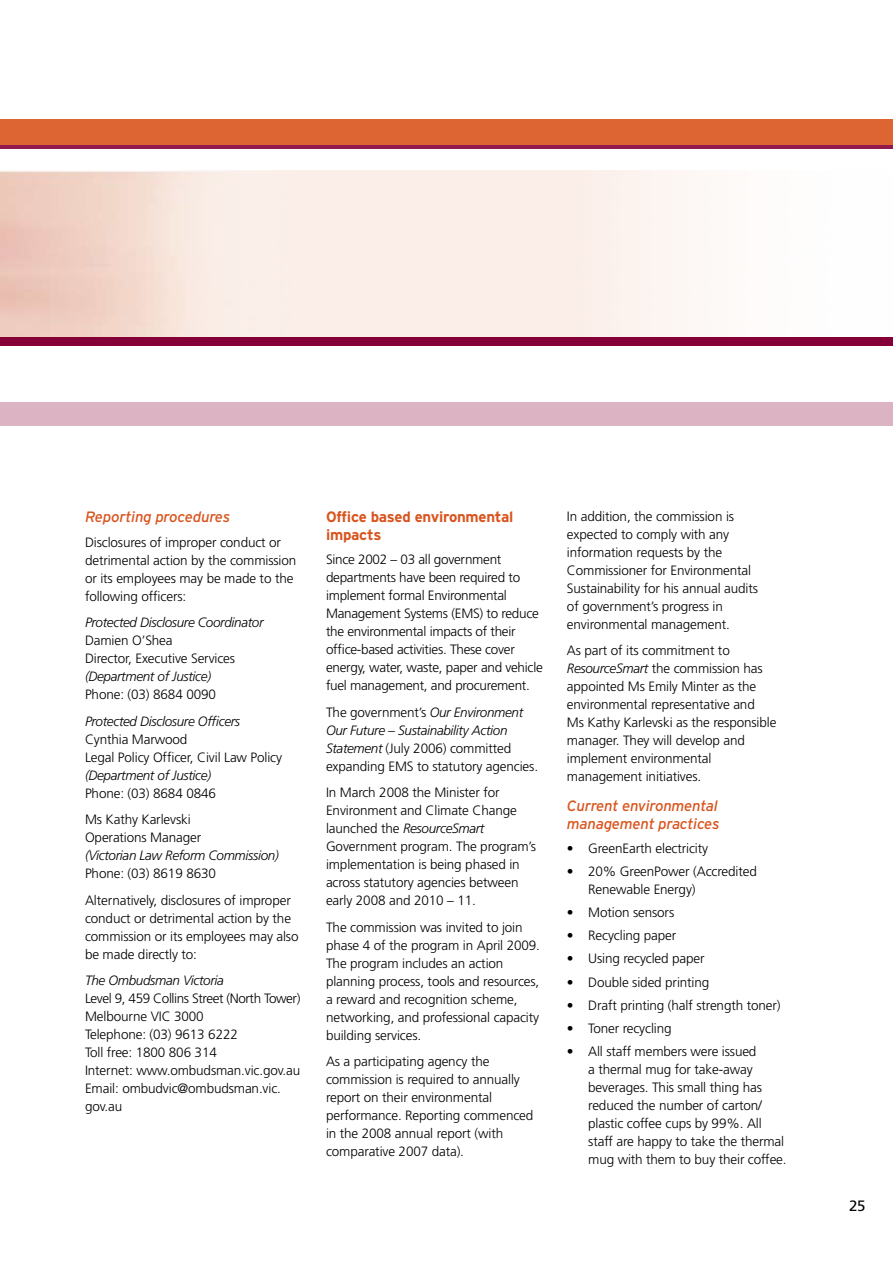
<style>
.page{position:relative;width:893px;height:1263px;background:#fff}
.page>*{position:absolute;margin:0;border:0;box-sizing:border-box;transform-origin:0 0}
.t1{font:italic 15px/17.2px "Interstate";letter-spacing:-.015em;color:#d9541e}
.t2{font:700 15px/17.2px "Interstate";letter-spacing:-.015em;color:#d9541e}
.t3{font:15px "Frutiger CE";color:#000}
.t4{font:300 13.5px/18px "Frutiger CE";letter-spacing:-.01em;color:#000}
.t5{font:300 13.5px/18px "Frutiger";letter-spacing:-.01em;color:#000}
.t6{font:italic 300 13.5px "Frutiger CE";letter-spacing:-.025em;color:#000}
.s1{font-style:italic}
</style>
<div class="page">
<svg style="left:356px;top:170px;width:336px;height:167px;fill:#fbeee8"></svg>
<div style="left:0;top:337px;width:893px;height:55px;background:#860038"></div>
<div style="left:0;top:123px;width:893px;height:26px;background:#921a4c"></div>
<div style="left:0;top:119px;width:893px;height:26px;background:#dd6534"></div>
<div style="left:0;top:346px;width:893px;height:55px;background:#fff"></div>
<div style="left:0;top:402px;width:893px;height:23px;background:#dbb3c3"></div>
<p class="t1" style="left:85px;top:508px;width:147px">Reporting procedures</p>
<p class="t4" style="left:85px;top:533px;width:213px">Disclosures of improper conduct or detrimental action by the commission or its employees may be made to the following officers:</p>
<p class="t6" style="left:85px;top:615px;width:180px">Protected Disclosure Coordinator</p>
<p class="t4" style="left:85px;top:631px;width:152px">Damien O’Shea<br>Director, Executive Services</p>
<p class="t6" style="left:85px;top:669px;width:128px">(Department of Justice)</p>
<p class="t4" style="left:85px;top:685px;width:132px">Phone: (03) 8684 0090</p>
<p class="t6" style="left:85px;top:713px;width:157px">Protected Disclosure Officers</p>
<p class="t4" style="left:85px;top:730px;width:199px">Cynthia Marwood<br>Legal Policy Officer, Civil Law Policy</p>
<p class="t6" style="left:85px;top:767px;width:128px">(Department of Justice)</p>
<p class="t4" style="left:85px;top:780px;width:132px;line-height:26.5px">Phone: (03) 8684 0846<br>Ms Kathy Karlevski</p>
<p class="t4" style="left:85px;top:828px;width:118px">Operations Manager</p>
<p class="t6" style="left:85px;top:848px;width:195px">(Victorian Law Reform Commission)</p>
<p class="t4" style="left:85px;top:860px;width:207px;line-height:26.5px">Phone: (03) 8619 8630<br>Alternatively, disclosures of improper</p>
<p class="t4" style="left:85px;top:909px;width:215px">conduct or detrimental action by the commission or its employees may also be made directly to:</p>
<p class="t6" style="left:85px;top:973px;width:140px">The Ombudsman Victoria</p>
<p class="t4" style="left:85px;top:989px;width:217px">Level 9, 459 Collins Street (North Tower)<br>Melbourne VIC 3000<br>Telephone: (03) 9613 6222<br>Toll free: 1800 806 314<br>Internet: www.ombudsman.vic.gov.au<br>Email: ombudvic@ombudsman.vic. gov.au</p>
<p class="t2" style="left:326px;top:508px;width:189px">Office based environmental impacts</p>
<p class="t4" style="left:326px;top:550px;width:218px">Since 2002 – 03 all government departments have been required to implement formal Environmental Management Systems (EMS) to reduce the environmental impacts of their office-based activities. These cover energy, water, waste, paper and vehicle fuel management, and procurement.</p>
<p class="t4" style="left:326px;top:703px;width:214px">The government’s <span class="s1">Our Environment Our Future – Sustainability Action Statement</span> (July 2006) committed expanding EMS to statutory agencies.</p>
<p class="t4" style="left:326px;top:783px;width:211px">In March 2008 the Minister for<br>Environment and Climate Change launched the <span class="s1">ResourceSmart<br></span>Government program. The program’s implementation is being phased in across statutory agencies between early 2008 and 2010 – 11.</p>
<p class="t4" style="left:326px;top:918px;width:215px">The commission was invited to join phase 4 of the program in April 2009.<br>The program includes an action planning process, tools and resources, a reward and recognition scheme, networking, and professional capacity building services.</p>
<p class="t4" style="left:326px;top:1052px;width:209px">As a participating agency the commission is required to annually report on their environmental performance. Reporting commenced in the 2008 annual report (with comparative 2007 data).</p>
<p class="t4" style="left:567px;top:507px;width:193px">In addition, the commission is expected to comply with any information requests by the<br>Commissioner for Environmental<br>Sustainability for his annual audits of government’s progress in environmental management.</p>
<p class="t4" style="left:567px;top:641px;width:211px">As part of its commitment to<br><span class="s1">ResourceSmart</span> the commission has appointed Ms Emily Minter as the environmental representative and<br>Ms Kathy Karlevski as the responsible manager. They will develop and implement environmental management initiatives.</p>
<p class="t1" style="left:567px;top:797px;width:154px">Current environmental management practices</p>
<p class="t5" style="left:567px;top:839px;width:143px">• GreenEarth electricity</p>
<p class="t5" style="left:588px;top:863px;width:170px;text-indent:-21px">• 20% GreenPower (Accredited<br>Renewable Energy)</p>
<p class="t5" style="left:567px;top:904px;width:109px">• Motion sensors</p>
<p class="t5" style="left:567px;top:927px;width:111px">• Recycling paper</p>
<p class="t5" style="left:567px;top:950px;width:139px">• Using recycled paper</p>
<p class="t5" style="left:567px;top:973px;width:144px">• Double sided printing</p>
<p class="t5" style="left:567px;top:996px;width:215px">• Draft printing (half strength toner)</p>
<p class="t5" style="left:567px;top:1019px;width:106px">• Toner recycling</p>
<p class="t5" style="left:588px;top:1042px;width:200px;text-indent:-21px">• All staff members were issued<br>a thermal mug for take-away beverages. This small thing has reduced the number of carton/ plastic coffee cups by 99%. All staff are happy to take the thermal mug with them to buy their coffee.</p>
<p class="t3" style="left:849px;top:1197px;width:18px">25</p>
</div>
